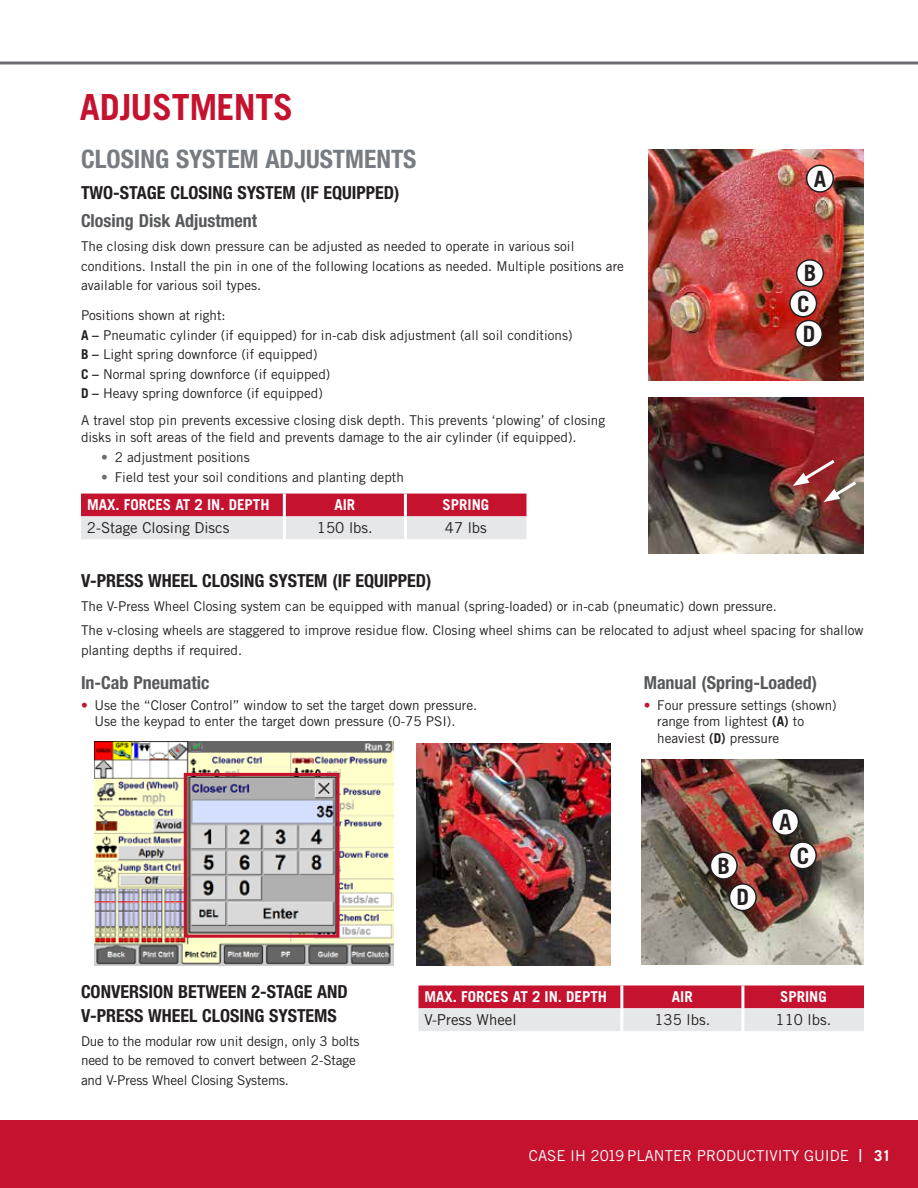
<style>
.page{position:relative;width:918px;height:1188px;background:#fff}
.page>*{position:absolute;margin:0;border:0;box-sizing:border-box;transform-origin:0 0}
.t1{font:700 36px "Trade Gothic LT Std";letter-spacing:-.01em;color:#c4122f}
.t2{font:700 condensed 25.5px "Helvetica Neue";color:#767c81}
.t3{font:700 22.5px/30.3px "Trade Gothic LT Std";color:#231f20;text-align:center}
.t4{font:700 condensed 18px/24px "Helvetica Neue";color:#231f20}
.t5{font:700 condensed 18px "Helvetica Neue";color:#58595b}
.t6{font:700 15px "Trade Gothic LT Std";color:#fff}
.t7{font:15px "Trade Gothic LT Std";color:#231f20}
.t8{font:15px "Trade Gothic LT Std";color:#fff}
.t9{font:13.5px/19.5px "Trade Gothic LT Std";color:#231f20}
.s1{font-weight:700}
.s2{color:#6d6e71}
.s3{color:#c4122f}
.s4{font-size:18px}
</style>
<div class="page">
<div style="left:0;top:1120px;width:918px;height:68px;background:#c4122f"></div>
<hr style="left:0;top:62px;width:918px;height:2px;background:#6d6e71">
<img style="left:649px;top:149px;width:215px;height:231px">
<img style="left:648px;top:398px;width:215px;height:156px">
<div style="left:807px;top:165px;width:26px;height:27px;background:#fff;border-radius:50%"></div>
<div style="left:806px;top:165px;width:28px;height:28px;border:2px solid #231f20;border-radius:50%"></div>
<div style="left:797px;top:260px;width:26px;height:27px;background:#fff;border-radius:50%"></div>
<div style="left:796px;top:259px;width:28px;height:28px;border:2px solid #231f20;border-radius:50%"></div>
<div style="left:790px;top:290px;width:27px;height:27px;background:#fff;border-radius:50%"></div>
<div style="left:789px;top:289px;width:28px;height:29px;border:2px solid #231f20;border-radius:50%"></div>
<div style="left:796px;top:320px;width:26px;height:27px;background:#fff;border-radius:50%"></div>
<div style="left:795px;top:320px;width:28px;height:28px;border:2px solid #231f20;border-radius:50%"></div>
<svg style="left:418px;top:986px;width:446px;height:45px;background:#d57f8e"></svg>
<hr style="left:620px;top:985px;width:3px;height:23px;background:#fff">
<hr style="left:741px;top:985px;width:3px;height:23px;background:#fff">
<hr style="left:620px;top:1008px;width:3px;height:23px;background:#fff">
<hr style="left:741px;top:1008px;width:3px;height:23px;background:#fff">
<svg style="left:81px;top:494px;width:445px;height:45px;background:#d57e8d"></svg>
<hr style="left:283px;top:494px;width:3px;height:22px;background:#fff">
<hr style="left:404px;top:494px;width:3px;height:22px;background:#fff">
<hr style="left:283px;top:516px;width:3px;height:23px;background:#fff">
<hr style="left:404px;top:516px;width:3px;height:23px;background:#fff">
<svg style="left:793px;top:457px;width:66px;height:45px;background:#99544f"></svg>
<img style="left:417px;top:743px;width:193px;height:222px">
<img style="left:642px;top:760px;width:222px;height:204px">
<img style="left:94px;top:742px;width:299px;height:224px">
<div style="left:184px;top:773px;width:155px;height:165px;border:3px solid #c4122f"></div>
<div style="left:772px;top:809px;width:26px;height:26px;background:#fff;border-radius:50%"></div>
<div style="left:771px;top:808px;width:28px;height:28px;border:2px solid #231f20;border-radius:50%"></div>
<div style="left:710px;top:852px;width:27px;height:27px;background:#fff;border-radius:50%"></div>
<div style="left:710px;top:852px;width:28px;height:28px;border:2px solid #231f20;border-radius:50%"></div>
<div style="left:790px;top:842px;width:26px;height:27px;background:#fff;border-radius:50%"></div>
<div style="left:789px;top:841px;width:28px;height:28px;border:2px solid #231f20;border-radius:50%"></div>
<div style="left:730px;top:884px;width:26px;height:27px;background:#fff;border-radius:50%"></div>
<div style="left:729px;top:883px;width:28px;height:28px;border:2px solid #231f20;border-radius:50%"></div>
<h1 class="t1" style="left:80px;top:86px;width:215px">ADJUSTMENTS</h1>
<h2 class="t2" style="left:81px;top:144px;width:337px">CLOSING SYSTEM ADJUSTMENTS</h2>
<h3 class="t4" style="left:81px;top:180px;width:320px">TWO-STAGE CLOSING SYSTEM (IF EQUIPPED)</h3>
<h3 class="t5" style="left:81px;top:210px;width:178px">Closing Disk Adjustment</h3>
<p class="t9" style="left:81px;top:236px;width:544px">The closing disk down pressure can be adjusted as needed to operate in various soil conditions. Install the pin in one of the following locations as needed. Multiple positions are available for various soil types.</p>
<p class="t9" style="left:81px;top:306px;width:493px">Positions shown at right:<br><span class="s1">A –</span> Pneumatic cylinder (if equipped) for in-cab disk adjustment (all soil conditions)<br><span class="s1">B –</span> Light spring downforce (if equipped)<br><span class="s1">C –</span> Normal spring downforce (if equipped)<br><span class="s1">D –</span> Heavy spring downforce (if equipped)</p>
<p class="t9" style="left:81px;top:412px;width:526px;line-height:16.2px">A travel stop pin prevents excessive closing disk depth. This prevents ‘plowing’ of closing disks in soft areas of the field and prevents damage to the air cylinder (if equipped).</p>
<p class="t9" style="left:101px;top:447px;width:150px"><span class="s2">•</span> 2 adjustment positions</p>
<p class="t9" style="left:101px;top:467px;width:304px"><span class="s2">•</span> Field test your soil conditions and planting depth</p>
<h3 class="t3" style="left:814px;top:163px;width:14px">A</h3>
<h3 class="t3" style="left:797px;top:258px;width:21px">B<br>C<br>D</h3>
<p class="t6" style="left:87px;top:496px;width:184px">MAX. FORCES AT 2 IN. DEPTH</p>
<p class="t6" style="left:334px;top:496px;width:22px">AIR</p>
<p class="t6" style="left:443px;top:496px;width:48px">SPRING</p>
<p class="t7" style="left:87px;top:519px;width:144px">2-Stage Closing Discs</p>
<p class="t7" style="left:317px;top:519px;width:57px">150 lbs.</p>
<p class="t7" style="left:445px;top:519px;width:44px">47 lbs</p>
<h3 class="t4" style="left:81px;top:569px;width:352px">V-PRESS WHEEL CLOSING SYSTEM (IF EQUIPPED)</h3>
<p class="t9" style="left:81px;top:594px;width:784px;line-height:23.9px">The V-Press Wheel Closing system can be equipped with manual (spring-loaded) or in-cab (pneumatic) down pressure.<br>The v-closing wheels are staggered to improve residue flow. Closing wheel shims can be relocated to adjust wheel spacing for shallow</p>
<p class="t9" style="left:81px;top:640px;width:163px">planting depths if required.</p>
<h3 class="t5" style="left:81px;top:672px;width:130px">In-Cab Pneumatic</h3>
<p class="t9" style="left:94px;top:697px;width:384px;line-height:16.5px;text-indent:-14px"><span class="s3">•</span> Use the “Closer Control” window to set the target down pressure.<br>Use the keypad to enter the target down pressure (0-75 PSI).</p>
<h3 class="t5" style="left:644px;top:672px;width:175px">Manual (Spring-Loaded)</h3>
<p class="t9" style="left:657px;top:697px;width:181px;line-height:16.5px;text-indent:-14px"><span class="s3">•</span> Four pressure settings (shown) range from lightest <span class="s1">(A)</span> to heaviest <span class="s1">(D)</span> pressure</p>
<h3 class="t4" style="left:81px;top:979px;width:268px">CONVERSION BETWEEN 2-STAGE AND<br>V-PRESS WHEEL CLOSING SYSTEMS</h3>
<p class="t9" style="left:81px;top:1031px;width:280px">Due to the modular row unit design, only 3 bolts need to be removed to convert between 2-Stage and V-Press Wheel Closing Systems.</p>
<h3 class="t3" style="left:718px;top:850px;width:14px">B</h3>
<h3 class="t3" style="left:737px;top:882px;width:14px">D</h3>
<h3 class="t3" style="left:779px;top:807px;width:14px">A</h3>
<h3 class="t3" style="left:797px;top:840px;width:14px">C</h3>
<p class="t6" style="left:424px;top:988px;width:184px">MAX. FORCES AT 2 IN. DEPTH</p>
<p class="t6" style="left:672px;top:988px;width:22px">AIR</p>
<p class="t6" style="left:780px;top:988px;width:48px">SPRING</p>
<p class="t7" style="left:424px;top:1011px;width:94px">V-Press Wheel</p>
<p class="t7" style="left:654px;top:1011px;width:57px">135 lbs.</p>
<p class="t7" style="left:776px;top:1011px;width:57px">110 lbs.</p>
<p class="t8" style="left:529px;top:1146px;width:364px">CASE IH 2019 PLANTER PRODUCTIVITY GUIDE <span class="s4">I</span> <span class="s1">31</span></p>
</div>
